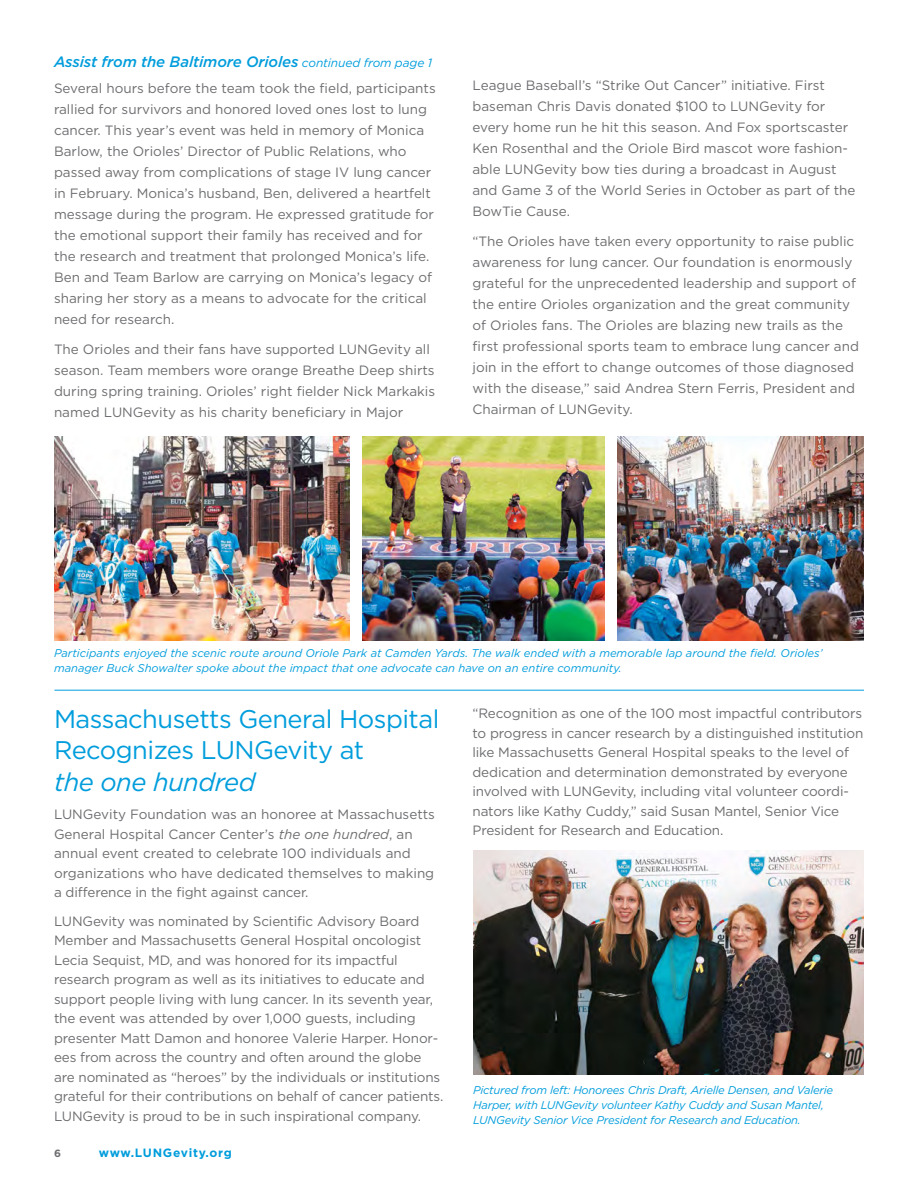
<style>
.page{position:relative;width:918px;height:1188px;background:#fff}
.page>*{position:absolute;margin:0;border:0;box-sizing:border-box;transform-origin:0 0}
.t1{font:25.5px/31.5px "Gotham";letter-spacing:-.02em;color:#009ddc}
.t2{font:italic 25.5px "Gotham";letter-spacing:-.02em;color:#009ddc}
.t3{font:italic 500 15px "Gotham";letter-spacing:-.01em;color:#009ddc}
.t4{font:13.5px/21px "Gotham";color:#6d6e71}
.t5{font:700 12px "Gotham";letter-spacing:.06em;color:#009ddc}
.t6{font:italic 11.25px/15px "Gotham";color:#009ddc}
.t7{font:italic 11.25px/15px "Gotham";letter-spacing:-.02em;color:#009ddc}
.t8{font:700 10.5px "Gotham";color:#6d6e71}
.s1{font-weight:400;font-size:12px}
.s2{font-style:italic}
</style>
<div class="page">
<img style="left:363px;top:436px;width:242px;height:204px">
<img style="left:54px;top:436px;width:295px;height:204px">
<img style="left:618px;top:436px;width:246px;height:204px">
<img style="left:474px;top:850px;width:390px;height:225px">
<hr style="left:54px;top:690px;width:810px;height:1px;background:#009ddc">
<p class="t3" style="left:54px;top:52px;width:380px">Assist from the Baltimore Orioles <span class="s1">continued from page 1</span></p>
<p class="t4" style="left:54px;top:77px;width:383px">Several hours before the team took the field, participants rallied for survivors and honored loved ones lost to lung cancer. This year’s event was held in memory of Monica Barlow, the Orioles’ Director of Public Relations, who passed away from complications of stage IV lung cancer in February. Monica’s husband, Ben, delivered a heartfelt message during the program. He expressed gratitude for the emotional support their family has received and for the research and treatment that prolonged Monica’s life.<br>Ben and Team Barlow are carrying on Monica’s legacy of sharing her story as a means to advocate for the critical need for research.</p>
<p class="t4" style="left:54px;top:338px;width:383px">The Orioles and their fans have supported LUNGevity all season. Team members wore orange Breathe Deep shirts during spring training. Orioles’ right fielder Nick Markakis named LUNGevity as his charity beneficiary in Major</p>
<p class="t4" style="left:472px;top:75px;width:385px">League Baseball’s “Strike Out Cancer” initiative. First baseman Chris Davis donated $100 to LUNGevity for every home run he hit this season. And Fox sportscaster Ken Rosenthal and the Oriole Bird mascot wore fashion&shy;able LUNGevity bow ties during a broadcast in August and Game 3 of the World Series in October as part of the BowTie Cause.</p>
<p class="t4" style="left:472px;top:231px;width:388px">“The Orioles have taken every opportunity to raise public awareness for lung cancer. Our foundation is enormously grateful for the unprecedented leadership and support of the entire Orioles organization and the great community of Orioles fans. The Orioles are blazing new trails as the first professional sports team to embrace lung cancer and join in the effort to change outcomes of those diagnosed with the disease,” said Andrea Stern Ferris, President and Chairman of LUNGevity.</p>
<p class="t6" style="left:54px;top:646px;width:770px">Participants enjoyed the scenic route around Oriole Park at Camden Yards. The walk ended with a memorable lap around the field. Orioles’ manager Buck Showalter spoke about the impact that one advocate can have on an entire community.</p>
<h1 class="t1" style="left:54px;top:703px;width:387px">Massachusetts General Hospital<br>Recognizes LUNGevity at</h1>
<h1 class="t2" style="left:54px;top:765px;width:203px">the one hundred</h1>
<p class="t4" style="left:54px;top:805px;width:383px;line-height:19.5px">LUNGevity Foundation was an honoree at Massachusetts General Hospital Cancer Center’s <span class="s2">the one hundred</span>, an annual event created to celebrate 100 individuals and organizations who have dedicated themselves to making a difference in the fight against cancer.</p>
<p class="t4" style="left:54px;top:911px;width:391px;line-height:19.5px">LUNGevity was nominated by Scientific Advisory Board Member and Massachusetts General Hospital oncologist Lecia Sequist, MD, and was honored for its impactful research program as well as its initiatives to educate and support people living with lung cancer. In its seventh year, the event was attended by over 1,000 guests, including presenter Matt Damon and honoree Valerie Harper. Honor&shy;ees from across the country and often around the globe are nominated as “heroes” by the individuals or institutions grateful for their contributions on behalf of cancer patients.<br>LUNGevity is proud to be in such inspirational company.</p>
<p class="t8" style="left:54px;top:1146px;width:8px">6</p>
<p class="t5" style="left:99px;top:1145px;width:135px">www.LUNGevity.org</p>
<p class="t4" style="left:472px;top:703px;width:393px;line-height:19.5px">“Recognition as one of the 100 most impactful contributors to progress in cancer research by a distinguished institution like Massachusetts General Hospital speaks to the level of dedication and determination demonstrated by everyone involved with LUNGevity, including vital volunteer coordi&shy;nators like Kathy Cuddy,” said Susan Mantel, Senior Vice President for Research and Education.</p>
<p class="t7" style="left:473px;top:1082px;width:362px">Pictured from left: Honorees Chris Draft, Arielle Densen, and Valerie<br>Harper, with LUNGevity volunteer Kathy Cuddy and Susan Mantel,<br>LUNGevity Senior Vice President for Research and Education.</p>
</div>
